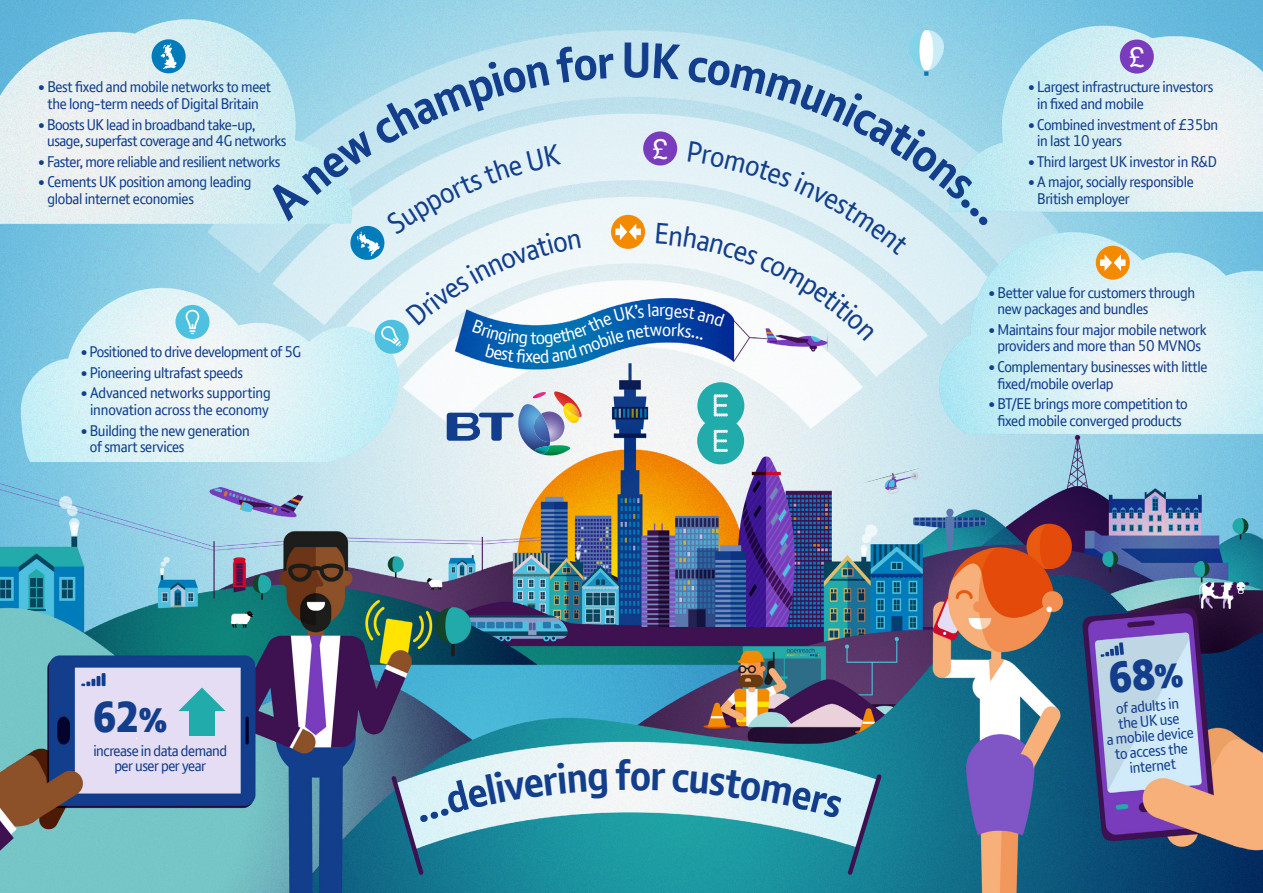
<style>
.page{position:relative;width:1263px;height:893px;background:#fff}
.page>*{position:absolute;margin:0;border:0;box-sizing:border-box;transform-origin:0 0}
.t1{font:700 48px "BT Font";color:#123e8c}
.t2{font:800 42px "BT Font";color:#123e8c}
.t3{font:700 42px "BT Font";color:#123e8c}
.t4{font:28.05px "Helvetica";color:#fff}
.t5{font:18px "BT Font";color:#fff}
.t6{font:15px/16.5px "BT Font";letter-spacing:-.02em;color:#123e8c}
.s1{font-size:33px}
</style>
<div class="page">
<img style="left:0;top:0;width:1263px;height:893px">
<svg style="left:447px;top:391px;width:135px;height:64px"></svg>
<div style="left:175px;top:305px;width:34px;height:34px;background:#4ec1e0;border-radius:50%"></div>
<svg style="left:186px;top:310px;width:13px;height:24px"></svg>
<svg style="left:697px;top:382px;width:47px;height:82px;background:#54bcbd"></svg>
<div style="left:189px;top:710px;width:26px;height:26px;background:#22abab"></div>
<svg style="left:178px;top:687px;width:48px;height:24px"></svg>
<div style="left:152px;top:39px;width:34px;height:34px;background:#007cba;border-radius:50%"></div>
<svg style="left:161px;top:44px;width:16px;height:25px"></svg>
<div style="left:1096px;top:246px;width:34px;height:34px;background:#f38a00;border-radius:50%"></div>
<svg style="left:1100px;top:254px;width:25px;height:17px"></svg>
<div style="left:1120px;top:40px;width:34px;height:34px;background:#783cbd;border-radius:50%"></div>
<svg style="left:1109px;top:659px;width:74px;height:34px;background:#c2d9e7"></svg>
<svg style="left:264px;top:43px;width:725px;height:320px;background:#c4e0ec"></svg>
<svg style="left:419px;top:762px;width:189px;height:61px"></svg>
<svg style="left:616px;top:759px;width:15px;height:31px"></svg>
<svg style="left:652px;top:769px;width:13px;height:22px"></svg>
<svg style="left:672px;top:769px;width:170px;height:50px;background:#e0f2f4"></svg>
<p class="t6" style="left:38px;top:79px;width:234px;text-align:center">• Best fixed and mobile networks to meet the long-term needs of Digital Britain</p>
<p class="t6" style="left:47px;top:116px;width:241px;text-indent:-9px">• Boosts UK lead in broadband take-up, usage, superfast coverage and 4G networks</p>
<p class="t6" style="left:38px;top:153px;width:244px">• Faster, more reliable and resilient networks</p>
<p class="t6" style="left:47px;top:174px;width:206px;text-indent:-9px">• Cements UK position among leading global internet economies</p>
<p class="t6" style="left:81px;top:343px;width:222px">• Positioned to drive development of 5G</p>
<p class="t6" style="left:81px;top:364px;width:164px">• Pioneering ultrafast speeds</p>
<p class="t6" style="left:81px;top:385px;width:192px;text-align:center">• Advanced networks supporting innovation across the economy</p>
<p class="t6" style="left:90px;top:422px;width:162px;text-indent:-9px">• Building the new generation of smart services</p>
<h2 class="t2" style="left:93px;top:689px;width:76px">62<span class="s1">%</span></h2>
<p class="t6" style="left:93px;top:743px;width:135px;line-height:15px;text-align:center">increase in data demand per user per year</p>
<p class="t5" style="left:531px;top:326px;width:8px">t</p>
<h1 class="t1" style="left:622px;top:29px;width:32px">U</h1>
<h3 class="t4" style="left:652px;top:127px;width:17px">£</h3>
<p class="t5" style="left:659px;top:298px;width:8px">r</p>
<p class="t5" style="left:662px;top:317px;width:11px">o</p>
<h2 class="t3" style="left:630px;top:748px;width:23px">o</h2>
<h3 class="t4" style="left:1129px;top:35px;width:17px">£</h3>
<p class="t6" style="left:1037px;top:79px;width:178px;text-indent:-9px">• Largest infrastructure investors in fixed and mobile</p>
<p class="t6" style="left:1037px;top:116px;width:183px;text-indent:-9px">• Combined investment of £35bn in last 10 years</p>
<p class="t6" style="left:1028px;top:153px;width:190px">• Third largest UK investor in R&amp;D</p>
<p class="t6" style="left:1037px;top:174px;width:158px;text-indent:-9px">• A major, socially responsible<br>British employer</p>
<p class="t6" style="left:997px;top:284px;width:199px;text-indent:-9px">• Better value for customers through new packages and bundles</p>
<p class="t6" style="left:988px;top:321px;width:220px;text-align:center">• Maintains four major mobile network providers and more than 50 MVNOs</p>
<p class="t6" style="left:997px;top:358px;width:211px;text-indent:-9px">• Complementary businesses with little fixed/mobile overlap</p>
<p class="t6" style="left:988px;top:396px;width:201px;text-align:center">• BT/EE brings more competition to fixed mobile converged products</p>
<p class="t6" style="left:1103px;top:702px;width:89px;line-height:15px;text-align:center;rotate:-5deg">of adults in<br>the UK use<br>a mobile device to access the internet</p>
</div>
